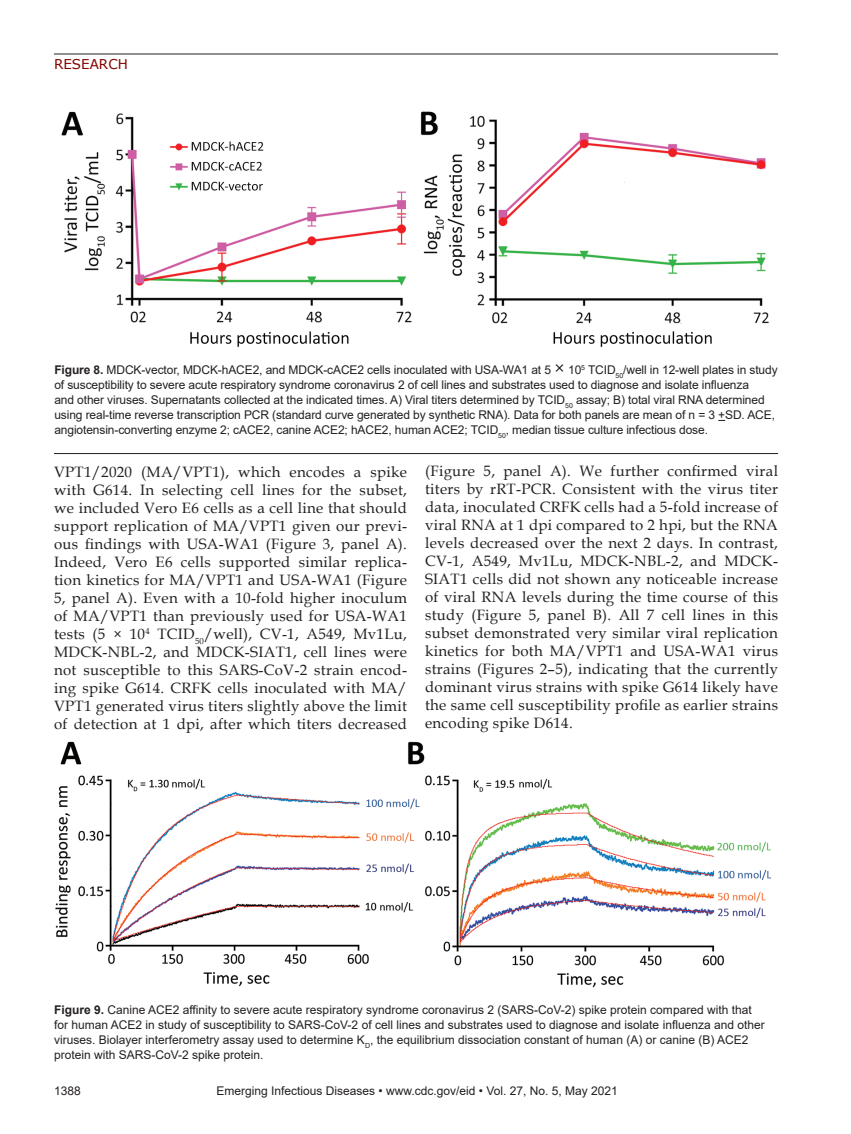
<style>
.page{position:relative;width:851px;height:1134px;background:#fff}
.page>*{position:absolute;margin:0;border:0;box-sizing:border-box;transform-origin:0 0}
.t1{font:15px/18px "Book Antiqua";letter-spacing:.02em;color:#231f20;text-align:justify}
.t2{font:13.5px "Verdana";color:#820301}
.t3{font:12px/15px "Arial";letter-spacing:-.01em;color:#231f20}
.s1{font-weight:700}
.s2{font-family:"Book Antiqua";font-size:18px}
</style>
<div class="page">
<hr style="left:54px;top:54px;width:724px;height:1px;background:#231f20">
<img style="left:61px;top:111px;width:708px;height:236px">
<hr style="left:54px;top:453px;width:724px;height:1px;background:#231f20">
<img style="left:55px;top:741px;width:717px;height:247px">
<p class="t2" style="left:54px;top:55px;width:75px">RESEARCH</p>
<p class="t3" style="left:54px;top:362px;width:724px"><span class="s1">Figure 8.</span> MDCK-vector, MDCK-hACE2, and MDCK-cACE2 cells inoculated with USA-WA1 at 5 <span class="s2">×</span> 10<sup>5</sup> TCID<sub>50</sub>/well in 12-well plates in study of susceptibility to severe acute respiratory syndrome coronavirus 2 of cell lines and substrates used to diagnose and isolate influenza<br>and other viruses. Supernatants collected at the indicated times. A) Viral titers determined by TCID<sub>50</sub> assay; B) total viral RNA determined using real-time reverse transcription PCR (standard curve generated by synthetic RNA). Data for both panels are mean of n = 3 +SD. ACE, angiotensin-converting enzyme 2; cACE2, canine ACE2; hACE2, human ACE2; TCID<sub>50</sub>, median tissue culture infectious dose.</p>
<p class="t1" style="left:54px;top:462px;width:354px">VPT1/2020 (MA/VPT1), which encodes a spike with G614. In selecting cell lines for the subset, we included Vero E6 cells as a cell line that should support replication of MA/VPT1 given our previ&shy;ous findings with USA-WA1 (Figure 3, panel A).<br>Indeed, Vero E6 cells supported similar replica&shy;tion kinetics for MA/VPT1 and USA-WA1 (Figure 5, panel A). Even with a 10-fold higher inoculum of MA/VPT1 than previously used for USA-WA1 tests (5 × 10<sup>4</sup> TCID<sub>50</sub>/well), CV-1, A549, Mv1Lu, MDCK-NBL-2, and MDCK-SIAT1, cell lines were not susceptible to this SARS-CoV-2 strain encod&shy;ing spike G614. CRFK cells inoculated with MA/ VPT1 generated virus titers slightly above the limit of detection at 1 dpi, after which titers decreased</p>
<p class="t1" style="left:425px;top:462px;width:354px">(Figure 5, panel A). We further confirmed viral titers by rRT-PCR. Consistent with the virus titer data, inoculated CRFK cells had a 5-fold increase of viral RNA at 1 dpi compared to 2 hpi, but the RNA levels decreased over the next 2 days. In contrast, CV-1, A549, Mv1Lu, MDCK-NBL-2, and MDCK-SIAT1 cells did not shown any noticeable increase of viral RNA levels during the time course of this study (Figure 5, panel B). All 7 cell lines in this subset demonstrated very similar viral replication kinetics for both MA/VPT1 and USA-WA1 virus strains (Figures 2–5), indicating that the currently dominant virus strains with spike G614 likely have the same cell susceptibility profile as earlier strains encoding spike D614.</p>
<p class="t3" style="left:54px;top:1002px;width:712px"><span class="s1">Figure 9.</span> Canine ACE2 affinity to severe acute respiratory syndrome coronavirus 2 (SARS-CoV-2) spike protein compared with that for human ACE2 in study of susceptibility to SARS-CoV-2 of cell lines and substrates used to diagnose and isolate influenza and other viruses. Biolayer interferometry assay used to determine K<sub>D</sub>, the equilibrium dissociation constant of human (A) or canine (B) ACE2 protein with SARS-CoV-2 spike protein.</p>
<p class="t3" style="left:54px;top:1084px;width:28px">1388</p>
<p class="t3" style="left:216px;top:1084px;width:403px">Emerging Infectious Diseases • www.cdc.gov/eid • Vol. 27, No. 5, May 2021</p>
</div>
